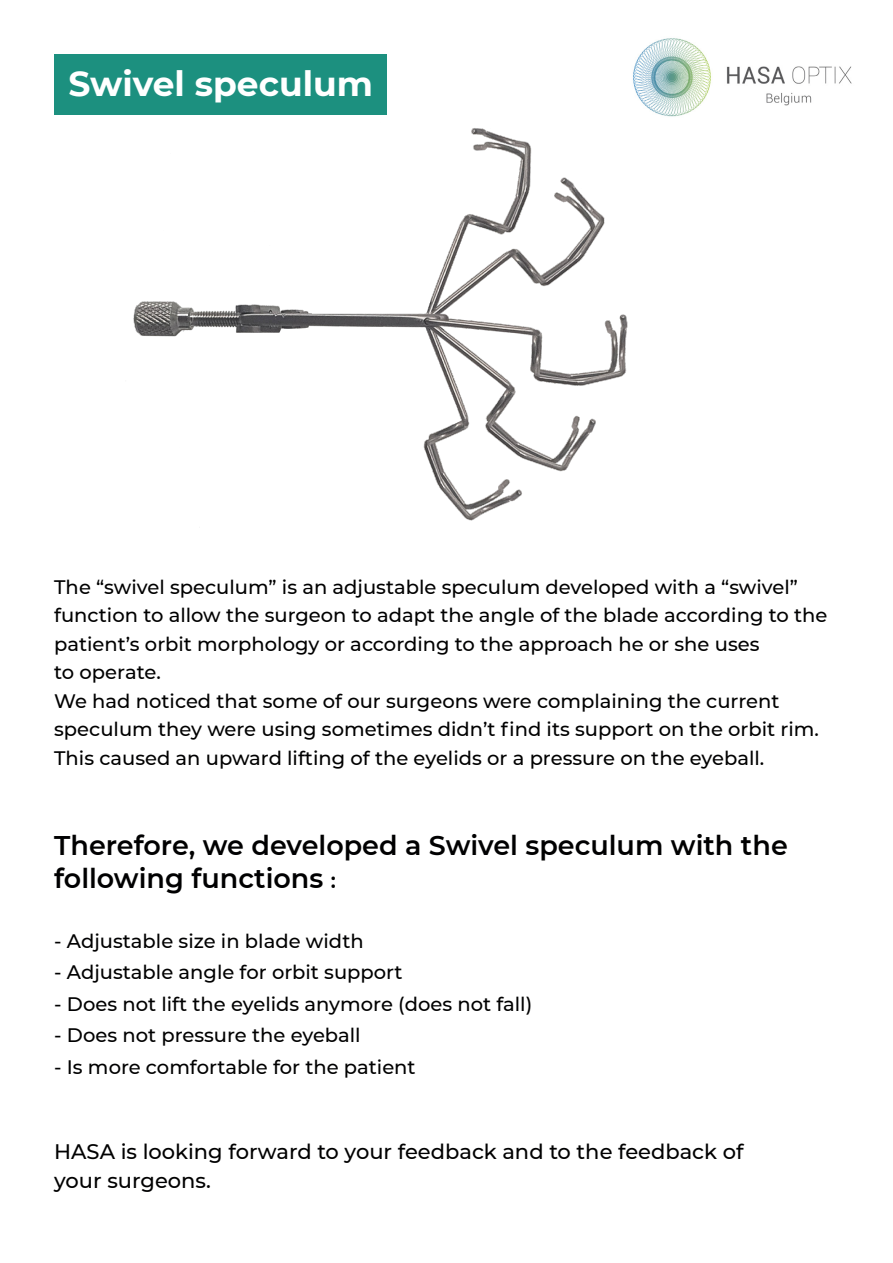
<style>
.page{position:relative;width:893px;height:1263px;background:#fff}
.page>*{position:absolute;margin:0;border:0;box-sizing:border-box;transform-origin:0 0}
.titre_haut_de_page{font:700 34.5px "Montserrat";color:#fff}
.titre_haut_de_page-2{font:600 27px "Montserrat";color:#000001}
.titre_haut_de_page-3{font:500 21px "Montserrat";color:#000001}
.titre_haut_de_page-4{font:500 19.5px/28.5px "Montserrat";color:#000001}
.s1{font-size:21px}
</style>
<div class="page">
<div style="left:54px;top:54px;width:333px;height:61px;background:#1c907f"></div>
<img style="left:634px;top:38px;width:218px;height:68px">
<img style="left:133px;top:69px;width:565px;height:452px">
<p class="titre_haut_de_page" style="left:68px;top:59px;width:306px">Swivel speculum</p>
<p class="titre_haut_de_page-4" style="left:54px;top:572px;width:775px">The “swivel speculum” is an adjustable speculum developed with a “swivel” function to allow the surgeon to adapt the angle of the blade according to the patient’s orbit morphology or according to the approach he or she uses</p>
<p class="titre_haut_de_page-4" style="left:54px;top:657px;width:108px">to operate.</p>
<p class="titre_haut_de_page-4" style="left:54px;top:686px;width:727px">We had noticed that some of our surgeons were complaining the current</p>
<p class="titre_haut_de_page-4" style="left:54px;top:714px;width:766px">speculum they were using sometimes didn’t find its support on the orbit rim.<br>This caused an upward lifting of the eyelids or a pressure on the eyeball.</p>
<p class="titre_haut_de_page-2" style="left:54px;top:826px;width:735px">Therefore, we developed a Swivel speculum with the</p>
<p class="titre_haut_de_page-2" style="left:54px;top:859px;width:283px">following functions <span class="s1">:</span></p>
<p class="titre_haut_de_page-4" style="left:54px;top:926px;width:311px">- Adjustable size in blade width</p>
<p class="titre_haut_de_page-4" style="left:54px;top:957px;width:350px">- Adjustable angle for orbit support</p>
<p class="titre_haut_de_page-4" style="left:54px;top:989px;width:480px">- Does not lift the eyelids anymore (does not fall)</p>
<p class="titre_haut_de_page-4" style="left:54px;top:1020px;width:308px">- Does not pressure the eyeball</p>
<p class="titre_haut_de_page-4" style="left:54px;top:1052px;width:363px">- Is more comfortable for the patient</p>
<p class="titre_haut_de_page-3" style="left:54px;top:1137px;width:691px">HASA is looking forward to your feedback and to the feedback of</p>
<p class="titre_haut_de_page-3" style="left:54px;top:1166px;width:158px">your surgeons.</p>
</div>
